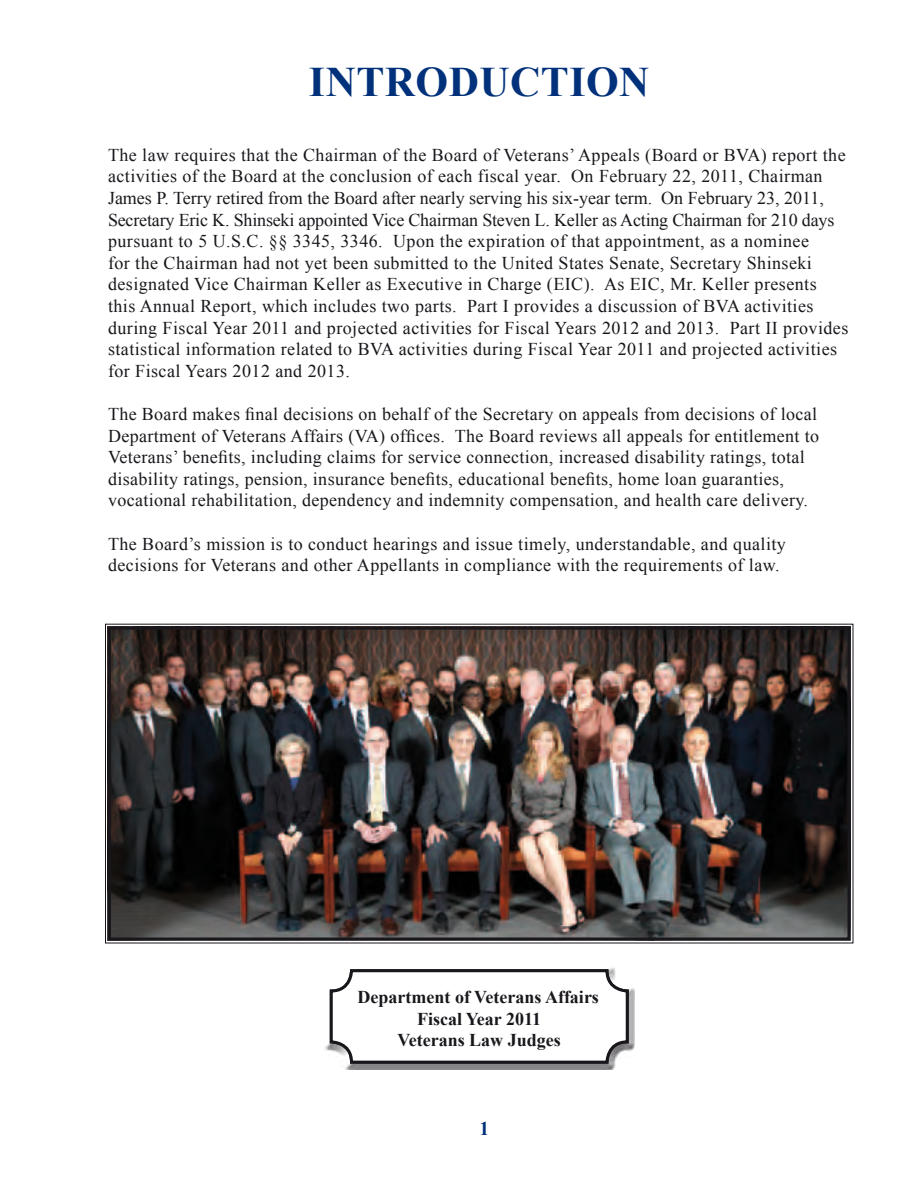
<style>
.page{position:relative;width:918px;height:1188px;background:#fff}
.page>*{position:absolute;margin:0;border:0;box-sizing:border-box;transform-origin:0 0}
.t1{font:700 42px "Times New Roman";letter-spacing:.01em;color:#00317a}
.t2{font:700 19.5px "Times New Roman";color:#00317a}
.t3{font:18px/21.6px "Times New Roman";letter-spacing:.025em;color:#1a171c}
.t4{font:700 18px/21.6px "Times New Roman";color:#1a171c;text-align:center}
</style>
<div class="page">
<img style="left:105px;top:623px;width:749px;height:321px">
<div style="left:108px;top:627px;width:742px;height:314px;border:3px solid #1a171c"></div>
<div style="left:324px;top:966px;width:311px;height:104px;background:#1a171c;opacity:.75"></div>
<div style="left:331px;top:971px;width:296px;height:91px;background:#fff;border-radius:20px"></div>
<div style="left:330px;top:969px;width:299px;height:95px;border:3px solid #1a171c;border-radius:20px"></div>
<h1 class="t1" style="left:309px;top:53px;width:342px">INTRODUCTION</h1>
<p class="t3" style="left:108px;top:144px;width:742px">The law requires that the Chairman of the Board of Veterans’ Appeals (Board or BVA) report the activities of the Board at the conclusion of each fiscal year. On February 22, 2011, Chairman James P. Terry retired from the Board after nearly serving his six-year term. On February 23, 2011, Secretary Eric K. Shinseki appointed Vice Chairman Steven L. Keller as Acting Chairman for 210 days pursuant to 5 U.S.C. §§ 3345, 3346. Upon the expiration of that appointment, as a nominee<br>for the Chairman had not yet been submitted to the United States Senate, Secretary Shinseki designated Vice Chairman Keller as Executive in Charge (EIC). As EIC, Mr. Keller presents this Annual Report, which includes two parts. Part I provides a discussion of BVA activities during Fiscal Year 2011 and projected activities for Fiscal Years 2012 and 2013. Part II provides statistical information related to BVA activities during Fiscal Year 2011 and projected activities for Fiscal Years 2012 and 2013.</p>
<p class="t3" style="left:108px;top:403px;width:713px">The Board makes final decisions on behalf of the Secretary on appeals from decisions of local Department of Veterans Affairs (VA) offices. The Board reviews all appeals for entitlement to Veterans’ benefits, including claims for service connection, increased disability ratings, total disability ratings, pension, insurance benefits, educational benefits, home loan guaranties, vocational rehabilitation, dependency and indemnity compensation, and health care delivery.</p>
<p class="t3" style="left:108px;top:532px;width:679px">The Board’s mission is to conduct hearings and issue timely, understandable, and quality decisions for Veterans and other Appellants in compliance with the requirements of law.</p>
<p class="t4" style="left:358px;top:986px;width:243px">Department of Veterans Affairs<br>Fiscal Year 2011<br>Veterans Law Judges</p>
<p class="t2" style="left:480px;top:1115px;width:11px">1</p>
</div>
